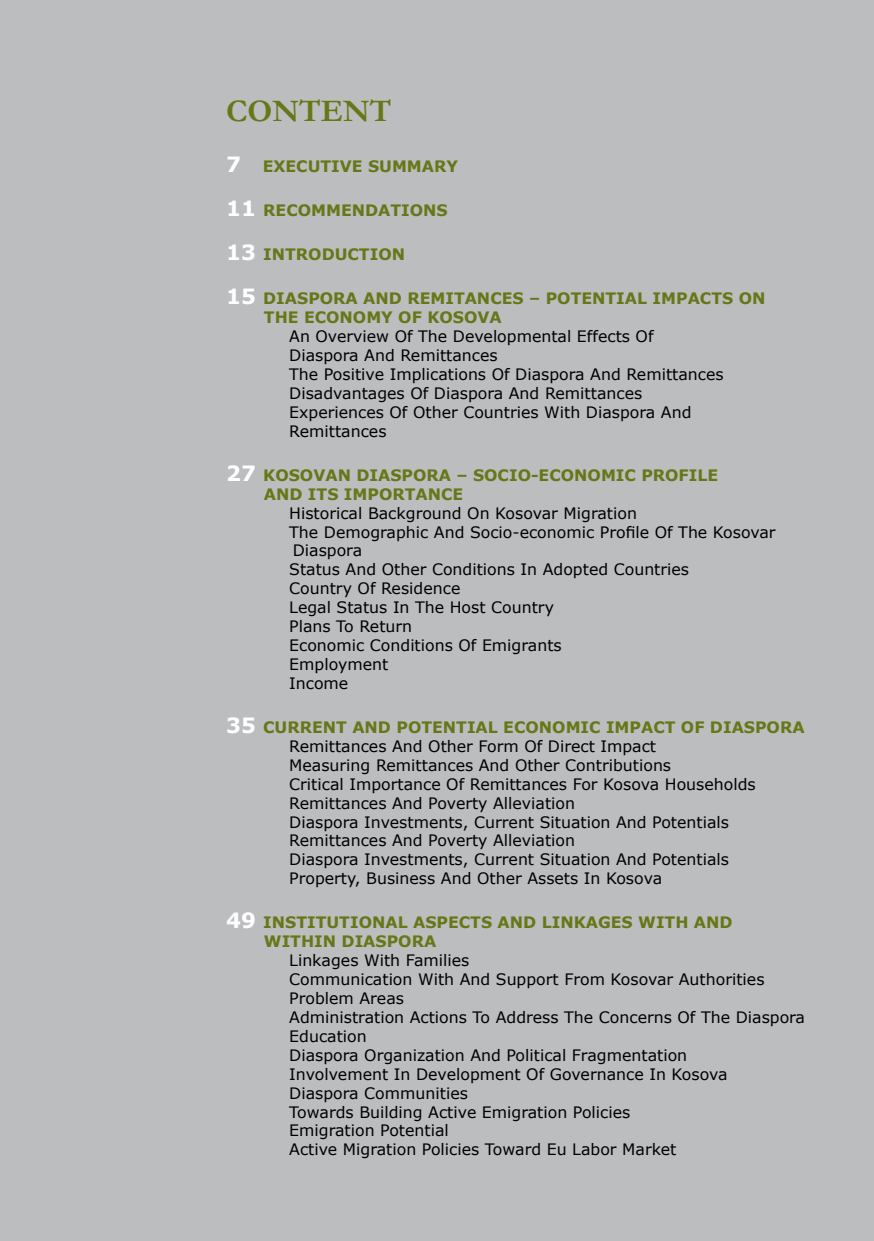
<style>
.page{position:relative;width:874px;height:1241px;background:#fff}
.page>*{position:absolute;margin:0;border:0;box-sizing:border-box;transform-origin:0 0}
.t1{font:700 31.5px "Garamond";color:#677718}
.t2{font:700 21px "Verdana";color:#fff}
.t3{font:15.75px/18.9px "Verdana";color:#000}
.t4{font:700 15.75px/18.9px "Verdana";color:#677718}
.s1{font-size:21px;color:#fff}
.s2{font-weight:700;font-size:21px;color:#fff}
.s3{font-weight:700;color:#677718}
</style>
<div class="page">
<div style="left:0;top:0;width:873px;height:1240px;background:#bcbdbf"></div>
<h1 class="t1" style="left:226px;top:90px;width:167px">CONTENT</h1>
<h2 class="t2" style="left:226px;top:151px;width:16px">7</h2>
<p class="t4" style="left:262px;top:156px;width:197px">EXECUTIVE SUMMARY</p>
<p class="t4" style="left:226px;top:200px;width:223px"><span class="s1">11</span> RECOMMENDATIONS</p>
<p class="t4" style="left:226px;top:244px;width:180px"><span class="s1">13</span> INTRODUCTION</p>
<p class="t4" style="left:264px;top:288px;width:503px;text-indent:-38px"><span class="s1">15</span> DIASPORA AND REMITANCES – POTENTIAL IMPACTS ON<br>THE ECONOMY OF KOSOVA</p>
<p class="t3" style="left:289px;top:326px;width:436px">An Overview Of The Developmental Effects Of Diaspora And Remittances<br>The Positive Implications Of Diaspora And Remittances Disadvantages Of Diaspora And Remittances Experiences Of Other Countries With Diaspora And Remittances</p>
<p class="t4" style="left:264px;top:465px;width:455px;text-indent:-38px"><span class="s1">27</span> KOSOVAN DIASPORA – SOCIO-ECONOMIC PROFILE<br>AND ITS IMPORTANCE</p>
<p class="t3" style="left:289px;top:503px;width:487px">Historical Background On Kosovar Migration<br>The Demographic And Socio-economic Profile Of The Kosovar<br>Diaspora<br>Status And Other Conditions In Adopted Countries<br>Country Of Residence<br>Legal Status In The Host Country<br>Plans To Return<br>Economic Conditions Of Emigrants<br>Employment<br>Income</p>
<p class="t3" style="left:289px;top:717px;width:516px;text-indent:-63px"><span class="s2">35</span> <span class="s3">CURRENT AND POTENTIAL ECONOMIC IMPACT OF DIASPORA </span>Remittances And Other Form Of Direct Impact<br>Measuring Remittances And Other Contributions<br>Critical Importance Of Remittances For Kosova Households Remittances And Poverty Alleviation<br>Diaspora Investments, Current Situation And Potentials Remittances And Poverty Alleviation<br>Diaspora Investments, Current Situation And Potentials<br>Property, Business And Other Assets In Kosova</p>
<p class="t4" style="left:264px;top:912px;width:470px;text-indent:-38px"><span class="s1">49</span> INSTITUTIONAL ASPECTS AND LINKAGES WITH AND<br>WITHIN DIASPORA</p>
<p class="t3" style="left:289px;top:950px;width:517px">Linkages With Families<br>Communication With And Support From Kosovar Authorities Problem Areas<br>Administration Actions To Address The Concerns Of The Diaspora Education<br>Diaspora Organization And Political Fragmentation<br>Involvement In Development Of Governance In Kosova<br>Diaspora Communities<br>Towards Building Active Emigration Policies<br>Emigration Potential<br>Active Migration Policies Toward Eu Labor Market</p>
</div>
